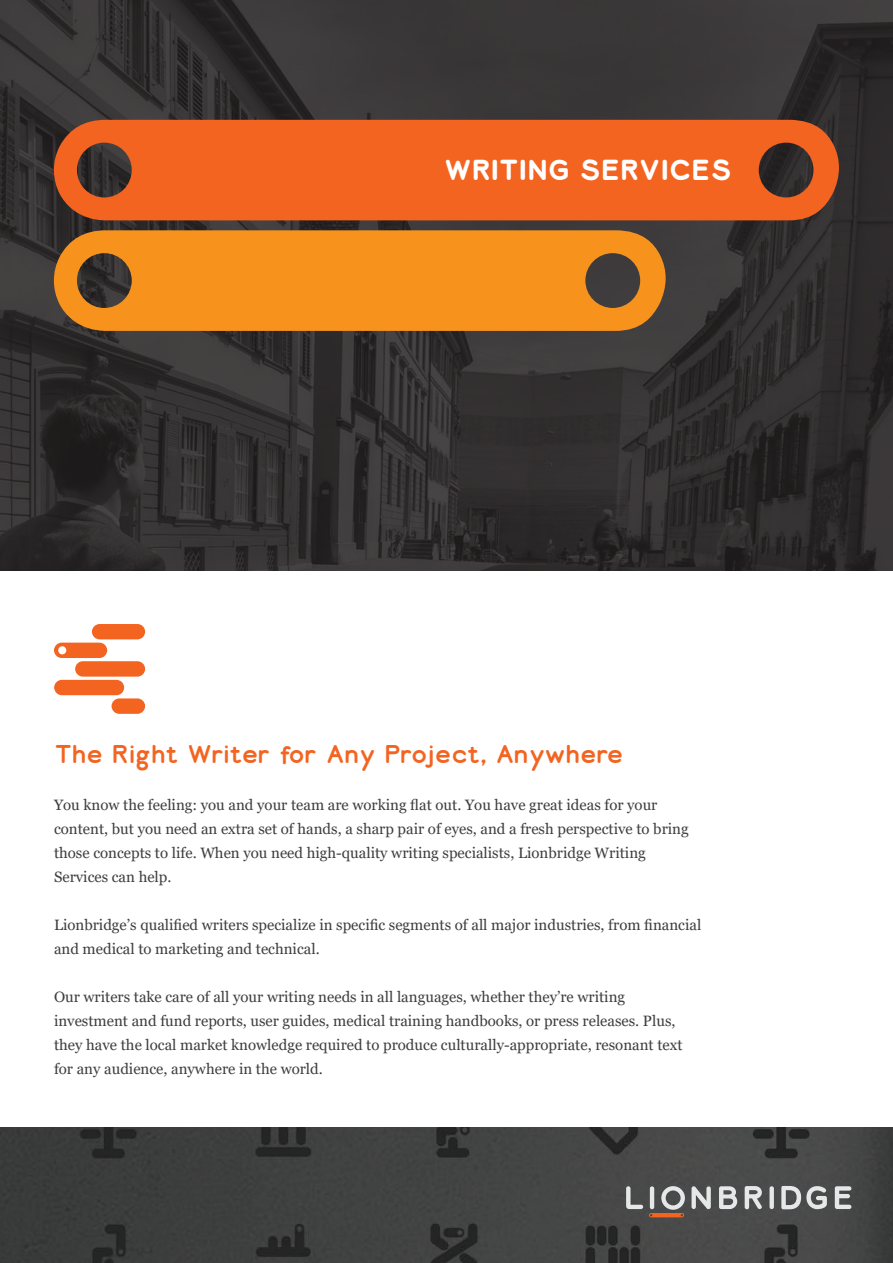
<style>
.page{position:relative;width:893px;height:1263px;background:#fff}
.page>*{position:absolute;margin:0;border:0;box-sizing:border-box;transform-origin:0 0}
.Lion_Main_Title{font:700 27px "Lionbridge Sans";color:#fff}
.Lion_Header{font:24px "Lionbridge Sans";letter-spacing:-.015em;color:#f36421}
.Lion_Intro{font:15px/24px "Georgia";color:#3e3e3f}
</style>
<div class="page">
<img style="left:0;top:0;width:893px;height:570px">
<svg style="left:54px;top:120px;width:785px;height:100px;background:#e25f22"></svg>
<svg style="left:54px;top:230px;width:612px;height:101px;background:#e1881f"></svg>
<img style="left:0;top:1128px;width:893px;height:135px">
<svg style="left:626px;top:1186px;width:17px;height:23px"></svg>
<svg style="left:691px;top:1186px;width:20px;height:23px"></svg>
<svg style="left:719px;top:1186px;width:18px;height:23px"></svg>
<svg style="left:745px;top:1186px;width:17px;height:23px"></svg>
<svg style="left:769px;top:1186px;width:5px;height:23px"></svg>
<svg style="left:649px;top:1186px;width:36px;height:31px"></svg>
<svg style="left:781px;top:1186px;width:46px;height:23px"></svg>
<svg style="left:835px;top:1186px;width:16px;height:23px"></svg>
<div style="left:54px;top:680px;width:70px;height:15px;background:#f36421;border-radius:8px"></div>
<div style="left:75px;top:661px;width:70px;height:16px;background:#f36421;border-radius:8px"></div>
<div style="left:112px;top:698px;width:33px;height:16px;background:#f36421;border-radius:8px"></div>
<svg style="left:54px;top:643px;width:53px;height:15px"></svg>
<div style="left:92px;top:624px;width:53px;height:15px;background:#f36421;border-radius:8px"></div>
<p class="Lion_Main_Title" style="left:444px;top:151px;width:290px">WRITING SERVICES</p>
<p class="Lion_Header" style="left:54px;top:737px;width:571px">The Right Writer for Any Project, Anywhere</p>
<p class="Lion_Intro" style="left:54px;top:793px;width:636px">You know the feeling: you and your team are working flat out. You have great ideas for your content, but you need an extra set of hands, a sharp pair of eyes, and a fresh perspective to bring those concepts to life. When you need high-quality writing specialists, Lionbridge Writing Services can help.</p>
<p class="Lion_Intro" style="left:54px;top:913px;width:649px">Lionbridge’s qualified writers specialize in specific segments of all major industries, from financial and medical to marketing and technical.</p>
<p class="Lion_Intro" style="left:54px;top:985px;width:630px">Our writers take care of all your writing needs in all languages, whether they’re writing investment and fund reports, user guides, medical training handbooks, or press releases. Plus, they have the local market knowledge required to produce culturally-appropriate, resonant text for any audience, anywhere in the world.</p>
</div>
